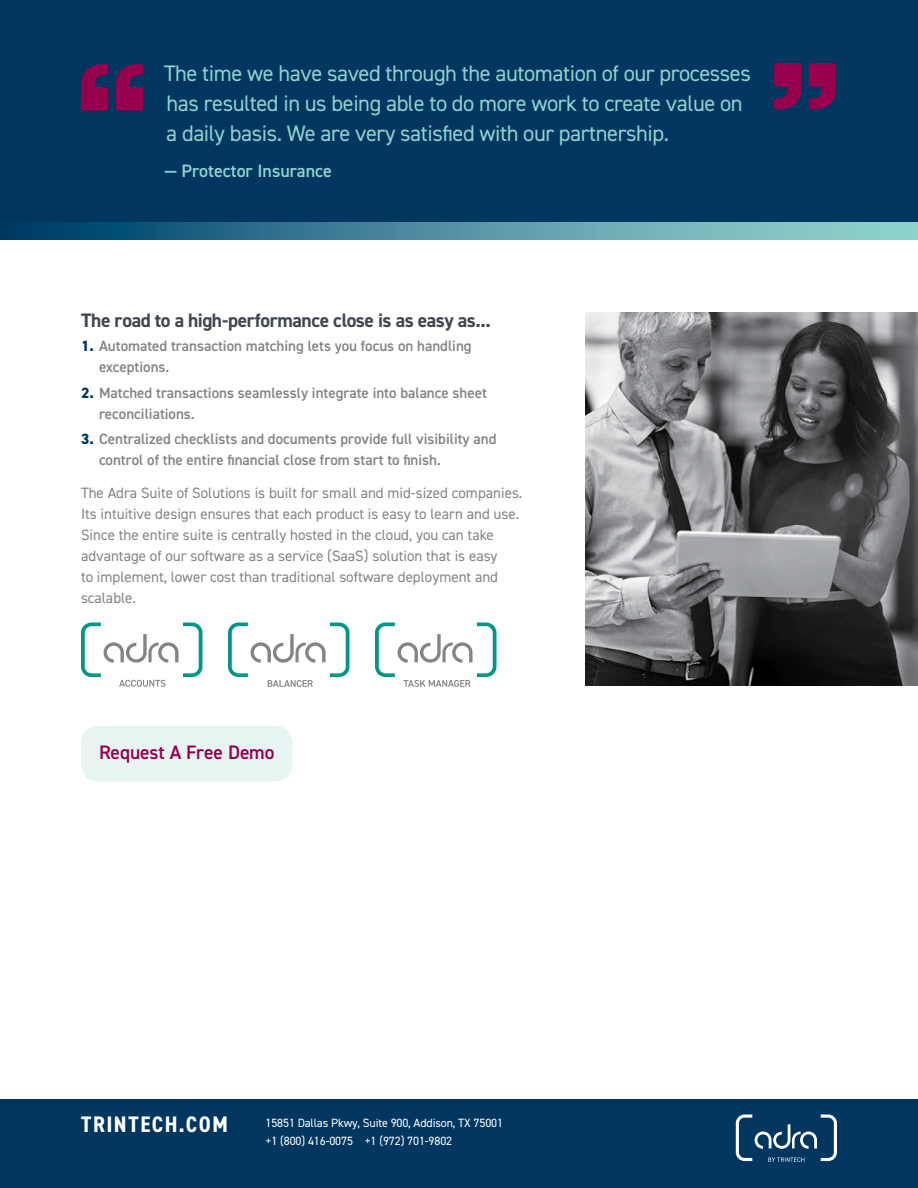
<style>
.page{position:relative;width:918px;height:1188px;background:#fff}
.page>*{position:absolute;margin:0;border:0;box-sizing:border-box;transform-origin:0 0}
.t1{font:22.5px/30px "DIN2014";letter-spacing:-.02em;color:#8ed2cc}
.t2{font:700 condensed 22.5px "DIN2014";letter-spacing:.07em;color:#fff}
.t3{font:700 19.5px "DIN2014";letter-spacing:-.025em;color:#40474f}
.t4{font:600 19.5px "DIN2014";letter-spacing:-.005em;color:#96004d}
.t5{font:600 18px "DIN2014";color:#8ed2cc}
.t6{font:15px/21px "DIN2014";color:#858482}
.t7{font:600 15px/21px "DIN2014";color:#858482}
.t8{font:12px/18px "DIN2014";letter-spacing:-.01em;color:#fff}
.s1{font-weight:800;color:#003660}
</style>
<div class="page">
<svg style="left:0;top:222px;width:918px;height:18px;background:#4d8da0"></svg>
<div style="left:0;top:0;width:918px;height:222px;background:#003660"></div>
<div style="left:0;top:1099px;width:918px;height:89px;background:#003660"></div>
<svg style="left:736px;top:1115px;width:101px;height:47px"></svg>
<div style="left:81px;top:726px;width:211px;height:56px;background:#e7f4f2;border-radius:18px"></div>
<svg style="left:116px;top:64px;width:27px;height:47px"></svg>
<svg style="left:81px;top:64px;width:27px;height:47px"></svg>
<svg style="left:774px;top:63px;width:27px;height:47px"></svg>
<svg style="left:809px;top:63px;width:27px;height:47px"></svg>
<img style="left:585px;top:312px;width:333px;height:374px">
<svg style="left:81px;top:623px;width:121px;height:64px"></svg>
<svg style="left:228px;top:623px;width:122px;height:64px"></svg>
<svg style="left:375px;top:623px;width:121px;height:64px"></svg>
<h1 class="t1" style="left:164px;top:58px;width:588px">The time we have saved through the automation of our processes has resulted in us being able to do more work to create value on a daily basis. We are very satisfied with our partnership.</h1>
<p class="t5" style="left:165px;top:159px;width:169px">— Protector Insurance</p>
<h2 class="t3" style="left:81px;top:307px;width:411px">The road to a high-performance close is as easy as...</h2>
<p class="t7" style="left:99px;top:335px;width:374px;text-indent:-18px"><span class="s1">1.</span> Automated transaction matching lets you focus on handling exceptions.</p>
<p class="t7" style="left:99px;top:382px;width:389px;text-indent:-18px"><span class="s1">2.</span> Matched transactions seamlessly integrate into balance sheet reconciliations.</p>
<p class="t7" style="left:99px;top:428px;width:399px;text-indent:-18px"><span class="s1">3.</span> Centralized checklists and documents provide full visibility and control of the entire financial close from start to finish.</p>
<p class="t6" style="left:81px;top:482px;width:443px">The Adra Suite of Solutions is built for small and mid-sized companies.<br>Its intuitive design ensures that each product is easy to learn and use.<br>Since the entire suite is centrally hosted in the cloud, you can take advantage of our software as a service (SaaS) solution that is easy<br>to implement, lower cost than traditional software deployment and scalable.</p>
<h2 class="t4" style="left:99px;top:740px;width:177px">Request A Free Demo</h2>
<h1 class="t2" style="left:81px;top:1109px;width:148px">TRINTECH.COM</h1>
<p class="t8" style="left:266px;top:1114px;width:239px">15851 Dallas Pkwy, Suite 900, Addison, TX 75001 +1 (800) 416-0075 +1 (972) 701-9802</p>
</div>
